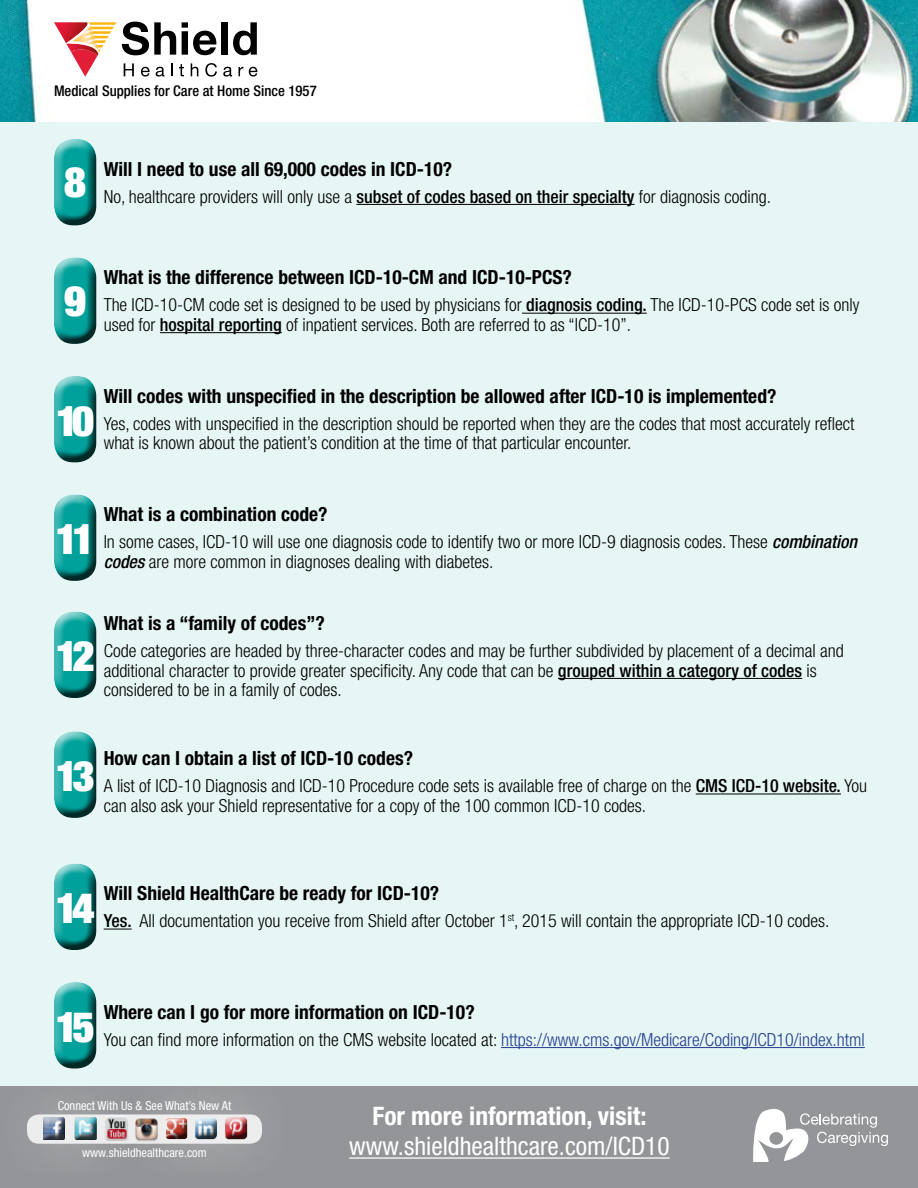
<style>
.page{position:relative;width:918px;height:1188px;background:#fff}
.page>*{position:absolute;margin:0;border:0;box-sizing:border-box;transform-origin:0 0}
.t1{font:900 condensed 42.15px "Helvetica Neue LT Std";letter-spacing:-.13em;color:#fff}
.t2{font:condensed 25.5px "Helvetica Neue LT Std";color:#fff}
.t3{font:700 condensed 25.5px "Helvetica Neue LT Std";color:#fff}
.t4{font:700 condensed 19.5px "Helvetica Neue LT Std";color:#000}
.t5{font:300 condensed 18px/19.5px "Helvetica Neue LT Std";color:#000}
.t6{font:300 condensed 18px "Helvetica Neue LT Std";color:#25408f}
.t7{font:500 condensed 14.7px "Helvetica Neue LT Std";color:#000}
.t8{font:condensed 12.45px "Helvetica Neue LT Std";color:#fff}
.s1{font-weight:500}
.s2{font-weight:500;font-style:italic}
.s3{color:#000}
</style>
<div class="page">
<div style="left:0;top:105px;width:918px;height:1083px;background:#e6f6f5"></div>
<hr style="left:522px;top:313px;width:125px;height:1px;background:#000">
<hr style="left:160px;top:332px;width:122px;height:1px;background:#000">
<div style="left:52px;top:256px;width:45px;height:78px;background:#fff;opacity:.75"></div>
<div style="left:52px;top:262px;width:45px;height:84px;background:#000;opacity:.75"></div>
<div style="left:52px;top:375px;width:45px;height:78px;background:#fff;opacity:.75"></div>
<div style="left:52px;top:380px;width:45px;height:85px;background:#000;opacity:.75"></div>
<hr style="left:558px;top:678px;width:244px;height:1px;background:#000">
<hr style="left:696px;top:794px;width:145px;height:1px;background:#000">
<svg style="left:104px;top:929px;width:28px;height:1px"></svg>
<div style="left:52px;top:493px;width:45px;height:78px;background:#fff;opacity:.75"></div>
<div style="left:52px;top:499px;width:45px;height:84px;background:#000;opacity:.75"></div>
<div style="left:52px;top:611px;width:45px;height:77px;background:#fff;opacity:.75"></div>
<div style="left:52px;top:616px;width:45px;height:84px;background:#000;opacity:.75"></div>
<div style="left:52px;top:730px;width:45px;height:78px;background:#fff;opacity:.75"></div>
<div style="left:52px;top:736px;width:45px;height:84px;background:#000;opacity:.75"></div>
<div style="left:52px;top:863px;width:45px;height:77px;background:#fff;opacity:.75"></div>
<div style="left:52px;top:868px;width:45px;height:84px;background:#000;opacity:.75"></div>
<hr style="left:501px;top:1047px;width:364px;height:1px;background:#25408f">
<div style="left:52px;top:981px;width:45px;height:78px;background:#fff;opacity:.75"></div>
<div style="left:52px;top:986px;width:45px;height:85px;background:#000;opacity:.75"></div>
<img style="left:0;top:0;width:918px;height:122px">
<svg style="left:122px;top:22px;width:54px;height:33px"></svg>
<svg style="left:182px;top:22px;width:34px;height:33px"></svg>
<div style="left:221px;top:22px;width:7px;height:33px;background:#000"></div>
<svg style="left:233px;top:22px;width:24px;height:33px"></svg>
<svg style="left:124px;top:63px;width:10px;height:13px"></svg>
<svg style="left:141px;top:67px;width:9px;height:10px"></svg>
<svg style="left:156px;top:67px;width:8px;height:10px"></svg>
<svg style="left:171px;top:63px;width:2px;height:13px"></svg>
<svg style="left:179px;top:64px;width:5px;height:12px"></svg>
<svg style="left:191px;top:63px;width:7px;height:13px"></svg>
<svg style="left:205px;top:63px;width:12px;height:14px"></svg>
<svg style="left:223px;top:67px;width:9px;height:10px"></svg>
<svg style="left:239px;top:67px;width:4px;height:9px"></svg>
<svg style="left:249px;top:67px;width:8px;height:10px"></svg>
<svg style="left:54px;top:22px;width:62px;height:55px"></svg>
<hr style="left:356px;top:204px;width:279px;height:1px;background:#000">
<div style="left:52px;top:138px;width:45px;height:78px;background:#fff;opacity:.75"></div>
<div style="left:52px;top:143px;width:45px;height:85px;background:#000;opacity:.75"></div>
<div style="left:0;top:1086px;width:918px;height:102px;background:#939598"></div>
<div style="left:0;top:1068px;width:114px;height:120px;background:#fff;opacity:.75"></div>
<div style="left:26px;top:1068px;width:120px;height:120px;background:#fff;opacity:.75"></div>
<div style="left:72px;top:1115px;width:27px;height:23px;background:#ededee"></div>
<div style="left:72px;top:1117px;width:27px;height:26px;background:#000;opacity:.75"></div>
<div style="left:116px;top:1068px;width:121px;height:120px;background:#fff;opacity:.75"></div>
<div style="left:160px;top:1116px;width:29px;height:27px;background:#ededee"></div>
<div style="left:161px;top:1118px;width:28px;height:25px;background:#000;opacity:.75"></div>
<div style="left:175px;top:1067px;width:122px;height:121px;background:#fff;opacity:.75"></div>
<div style="left:221px;top:1116px;width:29px;height:22px;background:#ededee"></div>
<div style="left:221px;top:1117px;width:29px;height:26px;background:#000;opacity:.75"></div>
<div style="left:104px;top:1115px;width:25px;height:6px;background:#fff;opacity:.75"></div>
<div style="left:104px;top:1120px;width:25px;height:21px;background:#000;opacity:.75"></div>
<div style="left:135px;top:1117px;width:24px;height:5px;background:#fff;opacity:.75"></div>
<div style="left:135px;top:1121px;width:24px;height:20px;background:#000;opacity:.75"></div>
<svg style="left:753px;top:1108px;width:135px;height:54px"></svg>
<hr style="left:349px;top:1157px;width:321px;height:2px;background:#fff">
<p class="t7" style="left:54px;top:82px;width:264px">Medical Supplies for Care at Home Since 1957</p>
<h1 class="t1" style="left:64px;top:155px;width:23px">8</h1>
<p class="t4" style="left:104px;top:157px;width:350px">Will I need to use all 69,000 codes in ICD-10?</p>
<p class="t5" style="left:104px;top:186px;width:669px">No, healthcare providers will only use a <span class="s1">subset of codes based on their specialty</span> for diagnosis coding.</p>
<h1 class="t1" style="left:64px;top:274px;width:23px">9</h1>
<p class="t4" style="left:104px;top:266px;width:470px">What is the difference between ICD-10-CM and ICD-10-PCS?</p>
<p class="t5" style="left:104px;top:295px;width:757px">The ICD-10-CM code set is designed to be used by physicians for <span class="s1">diagnosis coding.</span> The ICD-10-PCS code set is only used for <span class="s1">hospital reporting</span> of inpatient services. Both are referred to as “ICD-10”.</p>
<h1 class="t1" style="left:56px;top:394px;width:39px">10</h1>
<p class="t4" style="left:104px;top:384px;width:674px">Will codes with unspecified in the description be allowed after ICD-10 is implemented?</p>
<p class="t5" style="left:104px;top:414px;width:752px">Yes, codes with unspecified in the description should be reported when they are the codes that most accurately reflect what is known about the patient’s condition at the time of that particular encounter.</p>
<h1 class="t1" style="left:56px;top:512px;width:40px">11</h1>
<p class="t4" style="left:104px;top:503px;width:225px">What is a combination code?</p>
<p class="t5" style="left:104px;top:532px;width:755px">In some cases, ICD-10 will use one diagnosis code to identify two or more ICD-9 diagnosis codes. These <span class="s2">combination codes</span> are more common in diagnoses dealing with diabetes.</p>
<h1 class="t1" style="left:56px;top:629px;width:40px">12</h1>
<p class="t4" style="left:104px;top:611px;width:223px">What is a “family of codes”?</p>
<p class="t5" style="left:104px;top:641px;width:742px">Code categories are headed by three-character codes and may be further subdivided by placement of a decimal and additional character to provide greater specificity. Any code that can be <span class="s1">grouped within a category of codes</span> is considered to be in a family of codes.</p>
<h1 class="t1" style="left:56px;top:749px;width:40px">13</h1>
<p class="t4" style="left:104px;top:746px;width:311px">How can I obtain a list of ICD-10 codes?</p>
<p class="t5" style="left:104px;top:776px;width:765px">A list of ICD-10 Diagnosis and ICD-10 Procedure code sets is available free of charge on the <span class="s1">CMS ICD-10 website.</span> You can also ask your Shield representative for a copy of the 100 common ICD-10 codes.</p>
<h1 class="t1" style="left:56px;top:881px;width:40px">14</h1>
<p class="t4" style="left:104px;top:882px;width:337px">Will Shield HealthCare be ready for ICD-10?</p>
<p class="t5" style="left:104px;top:911px;width:727px"><span class="s1">Yes.</span> All documentation you receive from Shield after October 1<sup>st</sup>, 2015 will contain the appropriate ICD-10 codes.</p>
<h1 class="t1" style="left:56px;top:1000px;width:40px">15</h1>
<p class="t4" style="left:104px;top:1000px;width:373px">Where can I go for more information on ICD-10?</p>
<p class="t6" style="left:104px;top:1029px;width:763px"><span class="s3">You can find more information on the CMS website located at:</span> https://www.cms.gov/Medicare/Coding/ICD10/index.html</p>
<p class="t8" style="left:58px;top:1098px;width:175px">Connect With Us &amp; See What’s New At</p>
<p class="t8" style="left:82px;top:1146px;width:126px">www.shieldhealthcare.com</p>
<h2 class="t3" style="left:373px;top:1101px;width:275px">For more information, visit:</h2>
<h2 class="t2" style="left:349px;top:1132px;width:322px">www.shieldhealthcare.com/ICD10</h2>
</div>
